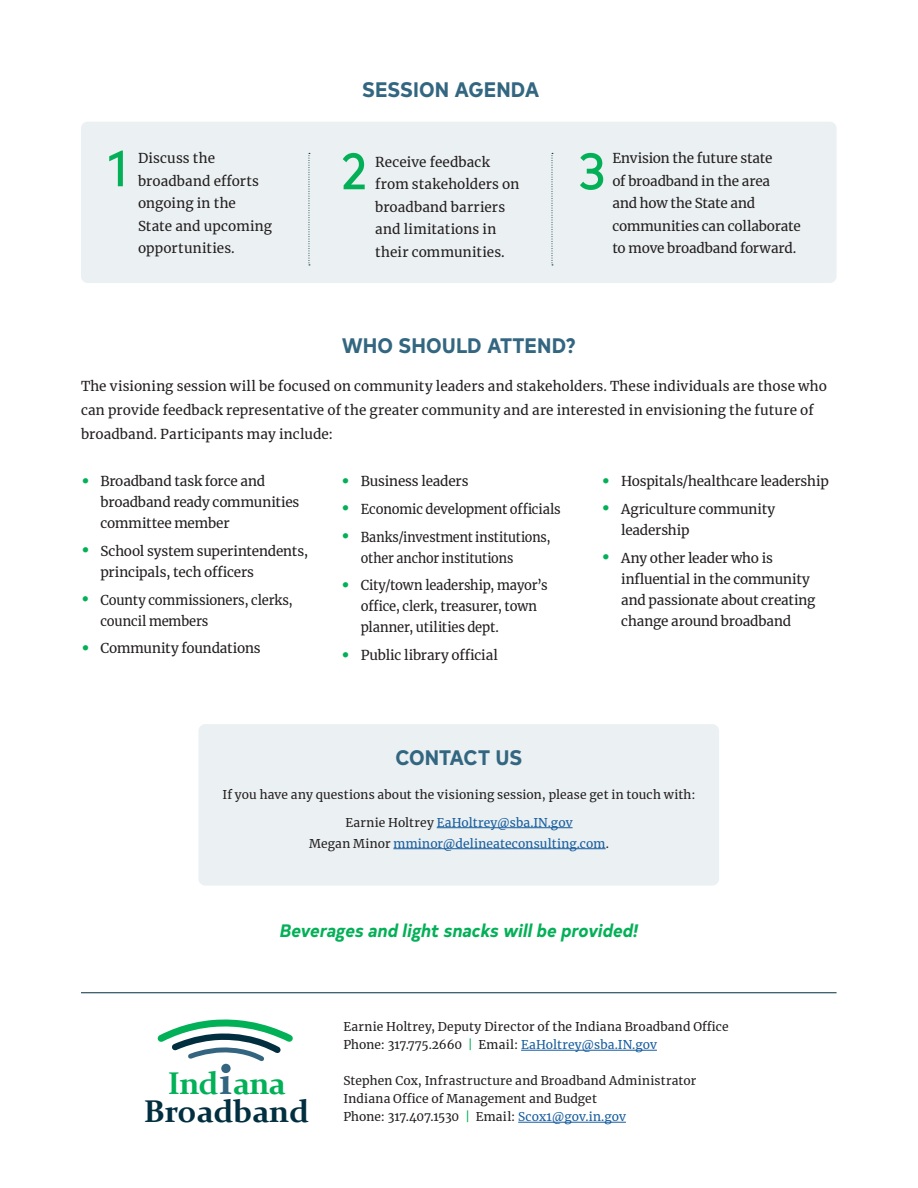
<style>
.page{position:relative;width:918px;height:1188px;background:#fff}
.page>*{position:absolute;margin:0;border:0;box-sizing:border-box;transform-origin:0 0}
.t1{font:52.5px "Typold Condensed";color:#03b057}
.t2{font:700 31.5px/28.2px "Constantia";color:#022f40;text-align:center}
.t3{font:700 21px "Typold Condensed";color:#336680}
.t4{font:italic 700 18px "Typold Condensed";color:#03b057}
.t5{font:13.5px/22.5px "Merriweather";color:#231f20}
.t6{font:13.5px/21px "Merriweather";color:#231f20;scale:.96 1}
.t7{font:13.5px/21px "Merriweather";color:#231f20;scale:.93 1}
.t8{font:12px "Merriweather";letter-spacing:.01em;color:#231f20}
.t9{font:12px "Merriweather";letter-spacing:.015em;color:#175d9e}
.s1{font-weight:900;font-size:21px;color:#03b057}
.s2{color:#231f20}
.s3{color:#02b057}
.s4{font-size:38.4px;color:#336580}
.s5{color:#03b057}
.s6{color:#175d9e}
</style>
<div class="page">
<div style="left:198px;top:724px;width:521px;height:162px;background:#ebf0f2;border-radius:7px"></div>
<hr style="left:521px;top:1050px;width:136px;height:1px;background:#175d9e">
<hr style="left:518px;top:1122px;width:108px;height:1px;background:#175d9e">
<div style="left:221px;top:1064px;width:10px;height:9px;background:#336580;border-radius:50%"></div>
<svg style="left:157px;top:1020px;width:136px;height:45px"></svg>
<hr style="left:81px;top:992px;width:756px;height:1px;background:#032e40">
<hr style="left:437px;top:827px;width:136px;height:1px;background:#175d9e">
<hr style="left:393px;top:848px;width:213px;height:1px;background:#175d9e">
<div style="left:81px;top:122px;width:756px;height:161px;background:#ebf0f2;border-radius:7px"></div>
<svg style="left:309px;top:153px;width:1px;height:113px"></svg>
<svg style="left:552px;top:153px;width:1px;height:113px"></svg>
<p class="t3" style="left:362px;top:72px;width:179px">SESSION AGENDA</p>
<p class="t1" style="left:108px;top:127px;width:21px">1</p>
<p class="t1" style="left:341px;top:130px;width:29px">2</p>
<p class="t1" style="left:578px;top:130px;width:30px">3</p>
<p class="t5" style="left:138px;top:147px;width:136px">Discuss the broadband efforts ongoing in the<br>State and upcoming opportunities.</p>
<p class="t5" style="left:375px;top:150px;width:146px">Receive feedback from stakeholders on broadband barriers and limitations in their communities.</p>
<p class="t5" style="left:612px;top:147px;width:190px">Envision the future state<br>of broadband in the area<br>and how the State and communities can collaborate to move broadband forward.</p>
<p class="t3" style="left:342px;top:328px;width:236px">WHO SHOULD ATTEND?</p>
<p class="t5" style="left:81px;top:373px;width:747px;line-height:24px">The visioning session will be focused on community leaders and stakeholders. These individuals are those who can provide feedback representative of the greater community and are interested in envisioning the future of broadband. Participants may include:</p>
<p class="t5" style="left:100px;top:470px;width:200px;line-height:21px;text-indent:-20px"><span class="s1">•</span> Broadband task force and broadband ready communities committee member</p>
<p class="t5" style="left:100px;top:540px;width:209px;line-height:21px;text-indent:-20px"><span class="s1">•</span> School system superintendents, principals, tech officers</p>
<p class="t6" style="left:100px;top:589px;width:202px;text-indent:-20px"><span class="s1">•</span> County commissioners, clerks, council members</p>
<p class="t5" style="left:81px;top:637px;width:181px"><span class="s1">•</span> Community foundations</p>
<p class="t5" style="left:341px;top:470px;width:129px"><span class="s1">•</span> Business leaders</p>
<p class="t6" style="left:341px;top:498px;width:230px"><span class="s1">•</span> Economic development officials</p>
<p class="t7" style="left:361px;top:526px;width:206px;text-indent:-20px"><span class="s1">•</span> Banks/investment institutions, other anchor institutions</p>
<p class="t6" style="left:361px;top:575px;width:196px;text-indent:-20px"><span class="s1">•</span> City/town leadership, mayor’s office, clerk, treasurer, town planner, utilities dept.</p>
<p class="t5" style="left:341px;top:644px;width:158px"><span class="s1">•</span> Public library official</p>
<p class="t5" style="left:602px;top:470px;width:229px"><span class="s1">•</span> Hospitals/healthcare leadership</p>
<p class="t5" style="left:621px;top:498px;width:156px;line-height:21px;text-indent:-20px"><span class="s1">•</span> Agriculture community leadership</p>
<p class="t5" style="left:621px;top:547px;width:196px;line-height:21px;text-indent:-20px"><span class="s1">•</span> Any other leader who is influential in the community and passionate about creating change around broadband</p>
<p class="t3" style="left:395px;top:740px;width:129px">CONTACT US</p>
<p class="t8" style="left:222px;top:786px;width:475px">If you have any questions about the visioning session, please get in touch with:</p>
<p class="t9" style="left:345px;top:814px;width:229px"><span class="s2">Earnie Holtrey</span> EaHoltrey@sba.IN.gov</p>
<p class="t9" style="left:309px;top:835px;width:301px"><span class="s2">Megan Minor</span> mminor@delineateconsulting.com<span class="s2">.</span></p>
<p class="t4" style="left:280px;top:916px;width:360px">Beverages and light snacks will be provided!</p>
<p class="t2" style="left:144px;top:1067px;width:167px"><span class="s3">Ind</span><span class="s4">i</span><span class="s3">ana<br></span>Broadband</p>
<p class="t8" style="left:343px;top:1019px;width:387px">Earnie Holtrey, Deputy Director of the Indiana Broadband Office</p>
<p class="t8" style="left:343px;top:1037px;width:315px">Phone: 317.775.2660 <span class="s5">|</span> Email: <span class="s6">EaHoltrey@sba.IN.gov</span></p>
<p class="t8" style="left:343px;top:1073px;width:354px">Stephen Cox, Infrastructure and Broadband Administrator</p>
<p class="t8" style="left:343px;top:1091px;width:255px">Indiana Office of Management and Budget</p>
<p class="t8" style="left:343px;top:1109px;width:284px">Phone: 317.407.1530 <span class="s5">|</span> Email: <span class="s6">Scox1@gov.in.gov</span></p>
</div>
